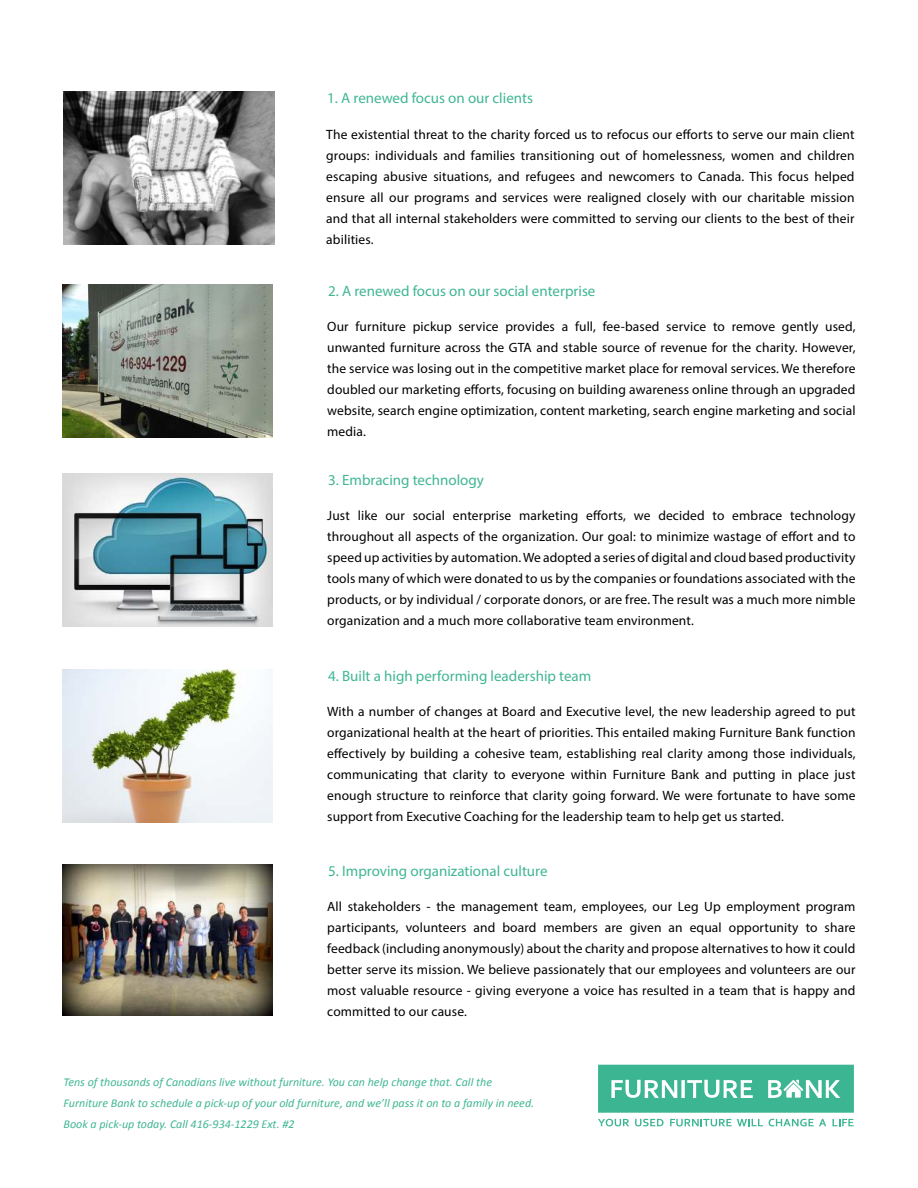
<style>
.page{position:relative;width:918px;height:1188px;background:#fff}
.page>*{position:absolute;margin:0;border:0;box-sizing:border-box;transform-origin:0 0}
.t1{font:15px "Myriad Pro";color:#40b694}
.t2{font:13.5px/21px "Myriad Pro";letter-spacing:.01em;color:#000;text-align:justify}
.t3{font:italic 12px/21px "Calibri";color:#40b694}
</style>
<div class="page">
<img style="left:62px;top:474px;width:211px;height:153px">
<img style="left:62px;top:670px;width:211px;height:153px">
<img style="left:62px;top:865px;width:211px;height:151px">
<img style="left:63px;top:92px;width:211px;height:153px">
<img style="left:62px;top:284px;width:211px;height:153px">
<svg style="left:598px;top:1065px;width:256px;height:48px;background:#58c0a1"></svg>
<svg style="left:598px;top:1119px;width:31px;height:7px"></svg>
<svg style="left:635px;top:1119px;width:29px;height:7px"></svg>
<svg style="left:670px;top:1119px;width:93px;height:7px"></svg>
<svg style="left:769px;top:1119px;width:57px;height:7px"></svg>
<svg style="left:833px;top:1119px;width:21px;height:7px"></svg>
<p class="t1" style="left:327px;top:92px;width:207px">1. A renewed focus on our clients</p>
<p class="t2" style="left:326px;top:125px;width:530px">The existential threat to the charity forced us to refocus our efforts to serve our main client groups: individuals and families transitioning out of homelessness, women and children escaping abusive situations, and refugees and newcomers to Canada. This focus helped ensure all our programs and services were realigned closely with our charitable mission and that all internal stakeholders were committed to serving our clients to the best of their abilities.</p>
<p class="t1" style="left:328px;top:285px;width:269px">2. A renewed focus on our social enterprise</p>
<p class="t2" style="left:327px;top:317px;width:530px">Our furniture pickup service provides a full, fee-based service to remove gently used, unwanted furniture across the GTA and stable source of revenue for the charity. However, the service was losing out in the competitive market place for removal services. We therefore doubled our marketing efforts, focusing on building awareness online through an upgraded website, search engine optimization, content marketing, search engine marketing and social media.</p>
<p class="t1" style="left:328px;top:474px;width:157px">3. Embracing technology</p>
<p class="t2" style="left:327px;top:506px;width:530px">Just like our social enterprise marketing efforts, we decided to embrace technology throughout all aspects of the organization. Our goal: to minimize wastage of effort and to speed up activities by automation. We adopted a series of digital and cloud based productivity tools many of which were donated to us by the companies or foundations associated with the products, or by individual / corporate donors, or are free. The result was a much more nimble organization and a much more collaborative team environment.</p>
<p class="t1" style="left:328px;top:670px;width:265px">4. Built a high performing leadership team</p>
<p class="t2" style="left:327px;top:702px;width:530px">With a number of changes at Board and Executive level, the new leadership agreed to put organizational health at the heart of priorities. This entailed making Furniture Bank function effectively by building a cohesive team, establishing real clarity among those individuals, communicating that clarity to everyone within Furniture Bank and putting in place just enough structure to reinforce that clarity going forward. We were fortunate to have some support from Executive Coaching for the leadership team to help get us started.</p>
<p class="t1" style="left:328px;top:865px;width:221px">5. Improving organizational culture</p>
<p class="t2" style="left:327px;top:897px;width:530px">All stakeholders - the management team, employees, our Leg Up employment program participants, volunteers and board members are given an equal opportunity to share feedback (including anonymously) about the charity and propose alternatives to how it could better serve its mission. We believe passionately that our employees and volunteers are our most valuable resource - giving everyone a voice has resulted in a team that is happy and committed to our cause.</p>
<p class="t3" style="left:64px;top:1073px;width:472px">Tens of thousands of Canadians live without furniture. You can help change that. Call the<br>Furniture Bank to schedule a pick-up of your old furniture, and we’ll pass it on to a family in need.<br>Book a pick-up today. Call 416-934-1229 Ext. #2</p>
</div>
